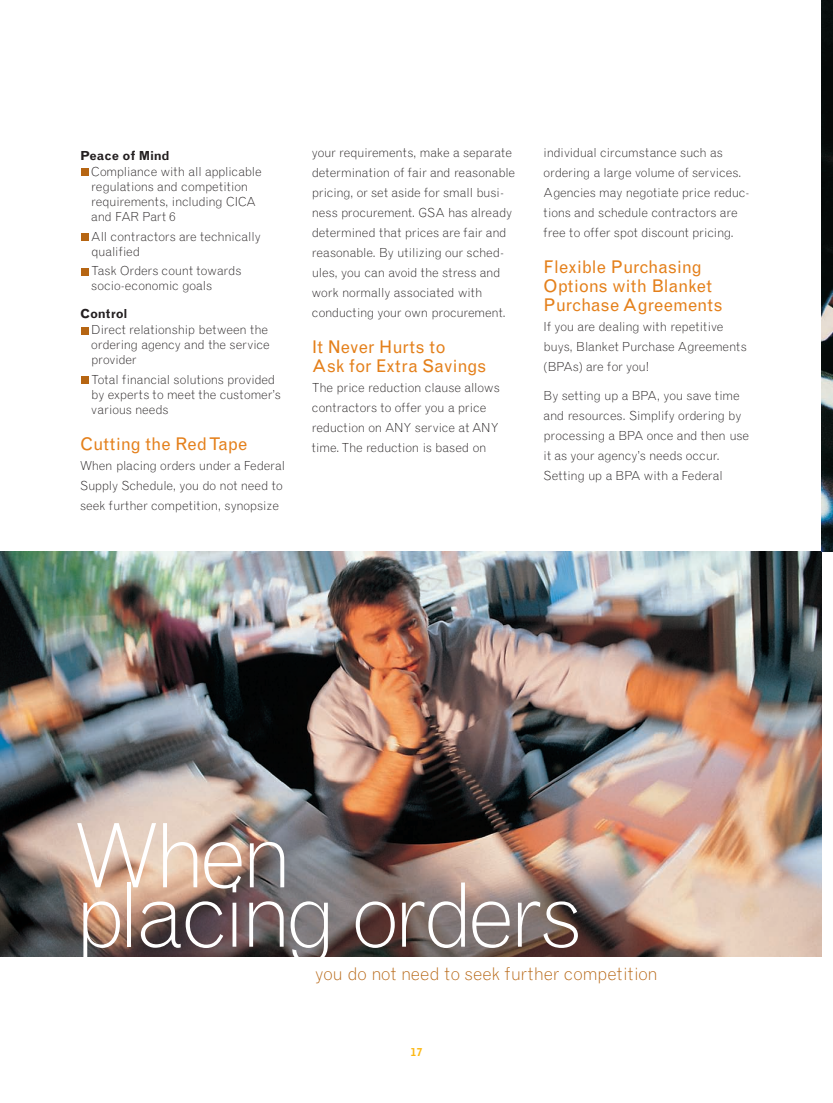
<style>
.page{position:relative;width:833px;height:1103px;background:#fff}
.page>*{position:absolute;margin:0;border:0;box-sizing:border-box;transform-origin:0 0}
.t1{font:300 89px "Grotesque";letter-spacing:-.065em;color:#fff}
.t2{font:17.5px/18.8px "Grotesque";color:#e4801b}
.t3{font:300 17.5px "Grotesque";color:#b66512}
.t4{font:300 12.5px/20px "Grotesque";letter-spacing:-.01em;color:#231f20}
.t5{font:700 12.5px "Grotesque";color:#231f20}
.t6{font:900 10.62px "Grotesque";color:#fcb814}
</style>
<div class="page">
<div style="left:81px;top:376px;width:7px;height:8px;background:#b66512"></div>
<div style="left:81px;top:327px;width:7px;height:7px;background:#b66512"></div>
<div style="left:81px;top:268px;width:7px;height:7px;background:#b66512"></div>
<div style="left:81px;top:233px;width:7px;height:8px;background:#b66512"></div>
<div style="left:81px;top:169px;width:7px;height:7px;background:#b66512"></div>
<img style="left:0;top:551px;width:821px;height:405px">
<img style="left:821px;top:0;width:11px;height:551px">
<p class="t5" style="left:80px;top:151px;width:91px">Peace of Mind</p>
<p class="t4" style="left:91px;top:165px;width:172px;line-height:15px">Compliance with all applicable regulations and competition requirements, including CICA and FAR Part 6</p>
<p class="t4" style="left:91px;top:230px;width:171px;line-height:15px">All contractors are technically qualified</p>
<p class="t4" style="left:91px;top:264px;width:152px;line-height:15px">Task Orders count towards socio-economic goals</p>
<p class="t5" style="left:80px;top:309px;width:49px">Control</p>
<p class="t4" style="left:91px;top:323px;width:180px;line-height:15px">Direct relationship between the ordering agency and the service provider</p>
<p class="t4" style="left:91px;top:373px;width:191px;line-height:15px">Total financial solutions provided by experts to meet the customer’s various needs</p>
<h2 class="t2" style="left:80px;top:436px;width:169px">Cutting the Red Tape</h2>
<p class="t4" style="left:80px;top:457px;width:206px">When placing orders under a Federal<br>Supply Schedule, you do not need to seek further competition, synopsize</p>
<p class="t4" style="left:312px;top:143px;width:205px">your requirements, make a separate determination of fair and reasonable pricing, or set aside for small busi&shy;ness procurement. GSA has already determined that prices are fair and reasonable. By utilizing our sched&shy;ules, you can avoid the stress and work normally associated with conducting your own procurement.</p>
<h2 class="t2" style="left:312px;top:339px;width:176px">It Never Hurts to<br>Ask for Extra Savings</h2>
<p class="t4" style="left:312px;top:379px;width:189px">The price reduction clause allows contractors to offer you a price reduction on ANY service at ANY time. The reduction is based on</p>
<p class="t4" style="left:543px;top:143px;width:207px">individual circumstance such as ordering a large volume of services.<br>Agencies may negotiate price reduc&shy;tions and schedule contractors are free to offer spot discount pricing.</p>
<h2 class="t2" style="left:543px;top:259px;width:181px">Flexible Purchasing<br>Options with Blanket<br>Purchase Agreements</h2>
<p class="t4" style="left:543px;top:317px;width:205px">If you are dealing with repetitive buys, Blanket Purchase Agreements (BPAs) are for you!</p>
<p class="t4" style="left:543px;top:386px;width:207px">By setting up a BPA, you save time and resources. Simplify ordering by processing a BPA once and then use it as your agency’s needs occur.<br>Setting up a BPA with a Federal</p>
<h1 class="t1" style="left:73px;top:823px;width:221px">When</h1>
<h1 class="t1" style="left:73px;top:882px;width:510px">placing orders</h1>
<h2 class="t3" style="left:315px;top:967px;width:344px">you do not need to seek further competition</h2>
<p class="t6" style="left:410px;top:1047px;width:14px">17</p>
</div>
